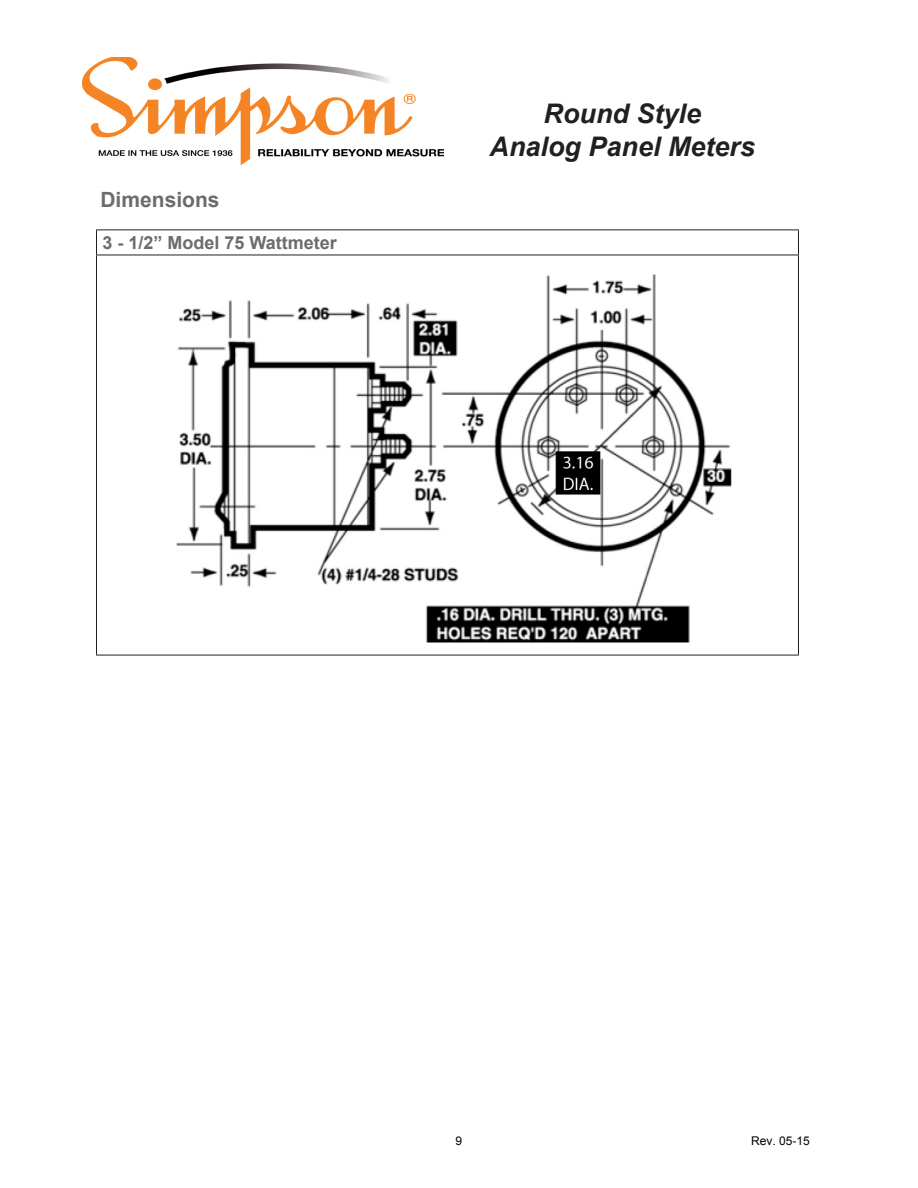
<style>
.page{position:relative;width:918px;height:1188px;background:#fff}
.page>*{position:absolute;margin:0;border:0;box-sizing:border-box;transform-origin:0 0}
.t1{font:italic 700 27px "Arial";color:#231f20}
.t2{font:700 21px "Arial";color:#6c6c6f}
.t3{font:700 18px "Arial";color:#6c6c6f}
.t4{font:12px "Arial";color:#000}
</style>
<div class="page">
<img style="left:83px;top:57px;width:361px;height:108px">
<hr style="left:96px;top:230px;width:703px;height:1px;background:#231f20">
<svg style="left:96px;top:230px;width:1px;height:25px"></svg>
<svg style="left:798px;top:230px;width:1px;height:25px"></svg>
<hr style="left:96px;top:255px;width:703px;height:1px;background:#231f20">
<hr style="left:96px;top:255px;width:1px;height:400px;background:#231f20">
<hr style="left:798px;top:255px;width:1px;height:400px;background:#231f20">
<hr style="left:96px;top:655px;width:703px;height:1px;background:#231f20">
<img style="left:176px;top:274px;width:556px;height:369px">
<p class="t2" style="left:100px;top:186px;width:121px">Dimensions</p>
<p class="t3" style="left:102px;top:231px;width:236px">3 - 1/2” Model 75 Wattmeter</p>
<p class="t1" style="left:544px;top:96px;width:159px">Round Style</p>
<p class="t1" style="left:490px;top:128px;width:267px">Analog Panel Meters</p>
<p class="t4" style="left:456px;top:1133px;width:8px">9</p>
<p class="t4" style="left:751px;top:1133px;width:60px">Rev. 05-15</p>
</div>
